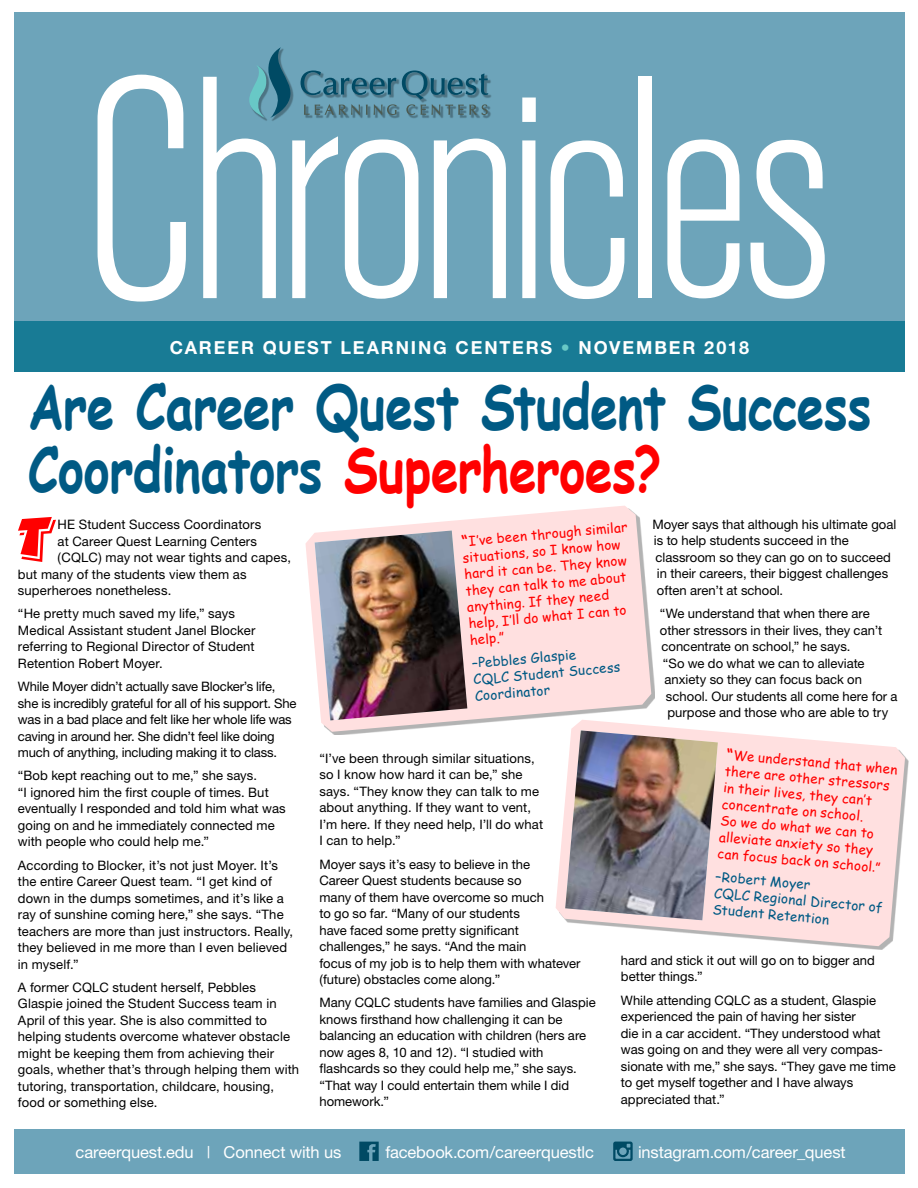
<style>
.page{position:relative;width:918px;height:1188px;background:#fff}
.page>*{position:absolute;margin:0;border:0;box-sizing:border-box;transform-origin:0 0}
.t1{font:300 condensed 313.5px "Akzidenz Grotesk Std";letter-spacing:-.045em;color:#fff}
.t2{font:67.8px "Comic Strip";color:#f00}
.t3{font:700 61.8px/63px "Comic Sans MS";letter-spacing:-.01em;color:#005a84;scale:.8 1}
.t4{font:700 18px "Helvetica Neue";letter-spacing:.105em;color:#fff}
.t5{font:16.5px "Helvetica Neue";letter-spacing:-.005em;color:#fff}
.t6{font:13.35px/16.5px "Comic Sans MS";color:#f00}
.t7{font:13.35px/16.5px "Comic Sans MS";color:#005a84}
.t8{font:13.05px/16.5px "Helvetica Neue";letter-spacing:.005em;color:#000}
.t9{font:13.05px/16.5px "Helvetica Neue";letter-spacing:-.015em;color:#000}
.s1{color:#68c8c6}
.s2{color:#f00}
.s3{font-size:18px}
</style>
<div class="page">
<div style="left:14px;top:1130px;width:891px;height:44px;background:#6da4ba"></div>
<div style="left:14px;top:13px;width:891px;height:318px;background:#6da4ba"></div>
<div style="left:14px;top:322px;width:891px;height:50px;background:#187b95"></div>
<svg style="left:359px;top:1142px;width:20px;height:19px"></svg>
<div style="left:250px;top:48px;width:242px;height:73px;background:#000;opacity:.3"></div>
<svg style="left:249px;top:47px;width:43px;height:71px"></svg>
<svg style="left:301px;top:71px;width:187px;height:44px"></svg>
<svg style="left:613px;top:1142px;width:20px;height:19px"></svg>
<div style="left:309px;top:509px;width:346px;height:226px;background:#000;opacity:.3"></div>
<svg style="left:305px;top:506px;width:346px;height:226px;fill:#ffe0e0"></svg>
<img style="left:315px;top:531px;width:152px;height:189px">
<div style="left:559px;top:723px;width:349px;height:227px;background:#000;opacity:.3"></div>
<svg style="left:556px;top:720px;width:349px;height:226px;fill:#ffe0e0"></svg>
<img style="left:565px;top:730px;width:153px;height:190px">
<h1 class="t1" style="left:81px;top:22px;width:754px">Chronicles</h1>
<h3 class="t4" style="left:170px;top:336px;width:581px">CAREER QUEST LEARNING CENTERS <span class="s1">•</span> NOVEMBER 2018</h3>
<h3 class="t3" style="left:28px;top:373px;width:1056px">Are Career Quest Student Success<br>Coordinators <span class="s2">Superheroes?</span></h3>
<p class="t6" style="left:461px;top:533px;width:168px;rotate:-5deg"><span class="s3">“</span>I’ve been through similar situations, so I know how hard it can be. They know they can talk to me about anything. If they need help, I’ll do what I can to help.”</p>
<p class="t7" style="left:471px;top:655px;width:149px;rotate:-5deg">–Pebbles Glaspie<br>CQLC Student Success<br>Coordinator</p>
<h2 class="t2" style="left:15px;top:495px;width:38px">T</h2>
<p class="t8" style="left:58px;top:516px;width:205px">HE Student Success Coordinators</p>
<p class="t8" style="left:652px;top:516px;width:245px">Moyer says that although his ultimate goal is to help students succeed in the classroom so they can go on to succeed in their careers, their biggest challenges often aren’t at school.</p>
<p class="t8" style="left:660px;top:605px;width:211px">“We understand that when there are</p>
<p class="t8" style="left:660px;top:622px;width:224px">other stressors in their lives, they can’t</p>
<p class="t8" style="left:661px;top:638px;width:191px">concentrate on school,” he says.</p>
<p class="t8" style="left:663px;top:655px;width:203px">“So we do what we can to alleviate</p>
<p class="t8" style="left:664px;top:671px;width:199px">anxiety so they can focus back on</p>
<p class="t8" style="left:666px;top:688px;width:233px">school. Our students all come here for a</p>
<p class="t8" style="left:667px;top:704px;width:222px">purpose and those who are able to try</p>
<p class="t8" style="left:58px;top:532px;width:201px">at Career Quest Learning Centers</p>
<p class="t8" style="left:58px;top:549px;width:235px">(CQLC) may not wear tights and capes,</p>
<p class="t8" style="left:18px;top:565px;width:230px">but many of the students view them as</p>
<p class="t8" style="left:18px;top:582px;width:155px">superheroes nonetheless.</p>
<p class="t8" style="left:18px;top:605px;width:239px">“He pretty much saved my life,” says Medical Assistant student Janel Blocker referring to Regional Director of Student Retention Robert Moyer.</p>
<p class="t9" style="left:18px;top:678px;width:280px">While Moyer didn’t actually save Blocker’s life, she is incredibly grateful for all of his support. She was in a bad place and felt like her whole life was caving in around her. She didn’t feel like doing much of anything, including making it to class.</p>
<p class="t8" style="left:18px;top:767px;width:269px">“Bob kept reaching out to me,” she says.<br>“I ignored him the first couple of times. But eventually I responded and told him what was going on and he immediately connected me with people who could help me.”</p>
<p class="t8" style="left:18px;top:856px;width:277px">According to Blocker, it’s not just Moyer. It’s the entire Career Quest team. “I get kind of down in the dumps sometimes, and it’s like a ray of sunshine coming here,” she says. “The teachers are more than just instructors. Really, they believed in me more than I even believed in myself.”</p>
<p class="t8" style="left:18px;top:979px;width:283px">A former CQLC student herself, Pebbles Glaspie joined the Student Success team in April of this year. She is also committed to helping students overcome whatever obstacle might be keeping them from achieving their goals, whether that’s through helping them with tutoring, transportation, childcare, housing, food or something else.</p>
<p class="t6" style="left:727px;top:746px;width:173px;rotate:5deg"><span class="s3">“</span>We understand that when there are other stressors in their lives, they can’t concentrate on school.<br>So we do what we can to alleviate anxiety so they can focus back on school.”</p>
<p class="t7" style="left:716px;top:868px;width:171px;rotate:5deg">–Robert Moyer<br>CQLC Regional Director of<br>Student Retention</p>
<p class="t8" style="left:319px;top:750px;width:225px">“I’ve been through similar situations, so I know how hard it can be,” she says. “They know they can talk to me about anything. If they want to vent,<br>I’m here. If they need help, I’ll do what<br>I can to help.”</p>
<p class="t8" style="left:319px;top:856px;width:263px">Moyer says it’s easy to believe in the<br>Career Quest students because so<br>many of them have overcome so much<br>to go so far. “Many of our students<br>have faced some pretty significant challenges,” he says. “And the main<br>focus of my job is to help them with whatever (future) obstacles come along.”</p>
<p class="t8" style="left:319px;top:994px;width:278px">Many CQLC students have families and Glaspie knows firsthand how challenging it can be balancing an education with children (hers are now ages 8, 10 and 12). “I studied with flashcards so they could help me,” she says. “That way I could entertain them while I did homework.”</p>
<p class="t8" style="left:621px;top:952px;width:256px">hard and stick it out will go on to bigger and better things.”</p>
<p class="t8" style="left:621px;top:991px;width:277px">While attending CQLC as a student, Glaspie experienced the pain of having her sister<br>die in a car accident. “They understood what was going on and they were all very compas&shy;sionate with me,” she says. “They gave me time to get myself together and I have always appreciated that.”</p>
<p class="t5" style="left:76px;top:1142px;width:267px">careerquest.edu | Connect with us</p>
<p class="t5" style="left:385px;top:1142px;width:210px">facebook.com/careerquestlc</p>
<p class="t5" style="left:638px;top:1142px;width:209px">instagram.com/career_quest</p>
</div>
